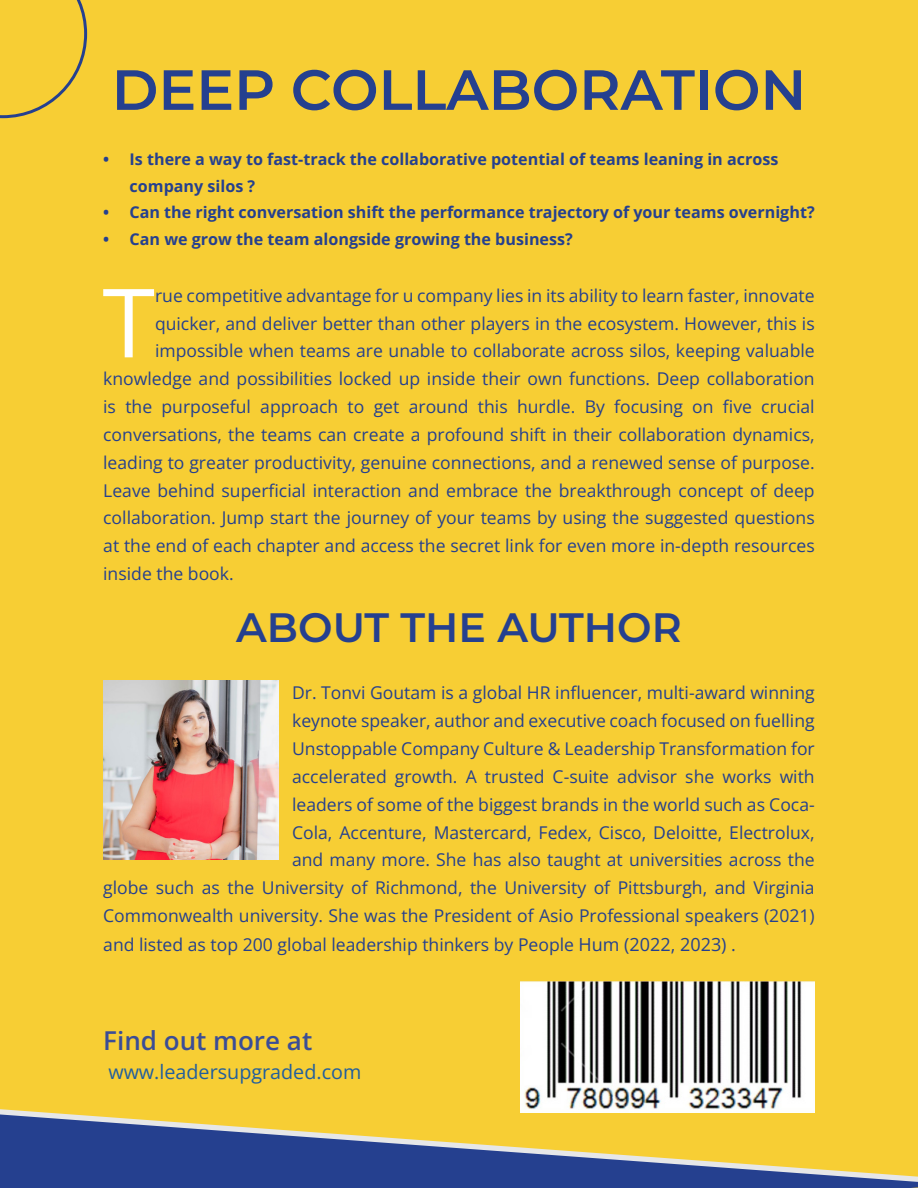
<style>
.page{position:relative;width:918px;height:1188px;background:#f7ce34}
.page>*{position:absolute;margin:0;border:0;box-sizing:border-box;transform-origin:0 0}
.t1{font:95.55px "Open Sans Regular 400 100";color:#fff}
.t2{font:600 56.55px "Montserrat";color:#25408f}
.t3{font:600 40.95px "Montserrat";color:#25408f}
.t4{font:600 25.95px "Open Sans";color:#3b4d96}
.t5{font:19.8px "Open Sans Regular 400 100";color:#215e9e}
.t6{font:17.55px "Open Sans Regular 400 100";color:#25408f}
.t7{font:700 16.05px/26.4px "Open Sans";color:#25408f}
.s1{font-size:18px}
</style>
<div class="page">
<img style="left:103px;top:681px;width:176px;height:179px">
<img style="left:520px;top:981px;width:295px;height:128px">
<svg style="left:0;top:1109px;width:815px;height:5px"></svg>
<svg style="left:0;top:1114px;width:918px;height:74px;fill:#25408f"></svg>
<svg style="left:0;top:0;width:87px;height:118px"></svg>
<h2 class="t2" style="left:112px;top:52px;width:696px">DEEP COLLABORATION</h2>
<p class="t7" style="left:130px;top:146px;width:650px;text-indent:-26px">• Is there a way to fast-track the collaborative potential of teams leaning in across company silos ?</p>
<p class="t7" style="left:103px;top:199px;width:713px">• Can the right conversation shift the performance trajectory of your teams overnight?</p>
<p class="t7" style="left:103px;top:225px;width:471px">• Can we grow the team alongside growing the business?</p>
<h1 class="t1" style="left:102px;top:257px;width:54px">T</h1>
<p class="t6" style="left:155px;top:283px;width:661px">rue competitive advantage for u company lies in its ability to learn faster, innovate</p>
<p class="t6" style="left:155px;top:311px;width:661px">quicker, and deliver better than other players in the ecosystem. However, this is</p>
<p class="t6" style="left:155px;top:339px;width:661px">impossible when teams are unable to collaborate across silos, keeping valuable</p>
<p class="t6" style="left:103px;top:367px;width:713px">knowledge and possibilities locked up inside their own functions. Deep collaboration</p>
<p class="t6" style="left:103px;top:395px;width:713px">is the purposeful approach to get around this hurdle. By focusing on five crucial</p>
<p class="t6" style="left:103px;top:422px;width:713px">conversations, the teams can create a profound shift in their collaboration dynamics,</p>
<p class="t6" style="left:103px;top:450px;width:713px">leading to greater productivity, genuine connections, and a renewed sense of purpose.</p>
<p class="t6" style="left:103px;top:478px;width:713px">Leave behind superficial interaction and embrace the breakthrough concept of deep</p>
<p class="t6" style="left:103px;top:506px;width:713px">collaboration. Jump start the journey of your teams by using the suggested questions</p>
<p class="t6" style="left:103px;top:534px;width:713px">at the end of each chapter and access the secret link for even more in-depth resources</p>
<p class="t6" style="left:103px;top:562px;width:132px">inside the book.</p>
<h3 class="t3" style="left:236px;top:600px;width:447px">ABOUT THE AUTHOR</h3>
<p class="t6" style="left:292px;top:681px;width:524px">Dr. Tonvi Goutam is a global HR influencer, multi-award winning</p>
<p class="t6" style="left:292px;top:709px;width:524px">keynote speaker, author and executive coach focused on fuelling</p>
<p class="t6" style="left:292px;top:737px;width:524px">Unstoppable Company Culture &amp; Leadership Transformation for</p>
<p class="t6" style="left:292px;top:765px;width:524px">accelerated growth. A trusted C-suite advisor she works with</p>
<p class="t6" style="left:292px;top:792px;width:524px">leaders of some of the biggest brands in the world such as Coca-</p>
<p class="t6" style="left:292px;top:820px;width:524px">Cola, Accenture, Mastercard, Fedex, Cisco, Deloitte, Electrolux,</p>
<p class="t6" style="left:292px;top:848px;width:524px">and many more. She has also taught at universities across the</p>
<p class="t6" style="left:103px;top:876px;width:713px">globe such as the University of Richmond, the University of Pittsburgh, and Virginia</p>
<p class="t6" style="left:103px;top:904px;width:713px">Commonwealth university. She was the President of Asio Professional speakers (2021)</p>
<p class="t6" style="left:103px;top:932px;width:634px">and listed as top 200 global leadership thinkers by People <span class="s1">Hum (2022, 2023) .</span></p>
<h3 class="t4" style="left:103px;top:1023px;width:211px">Find out more at</h3>
<p class="t5" style="left:108px;top:1058px;width:254px">www.leadersupgraded.com</p>
</div>
